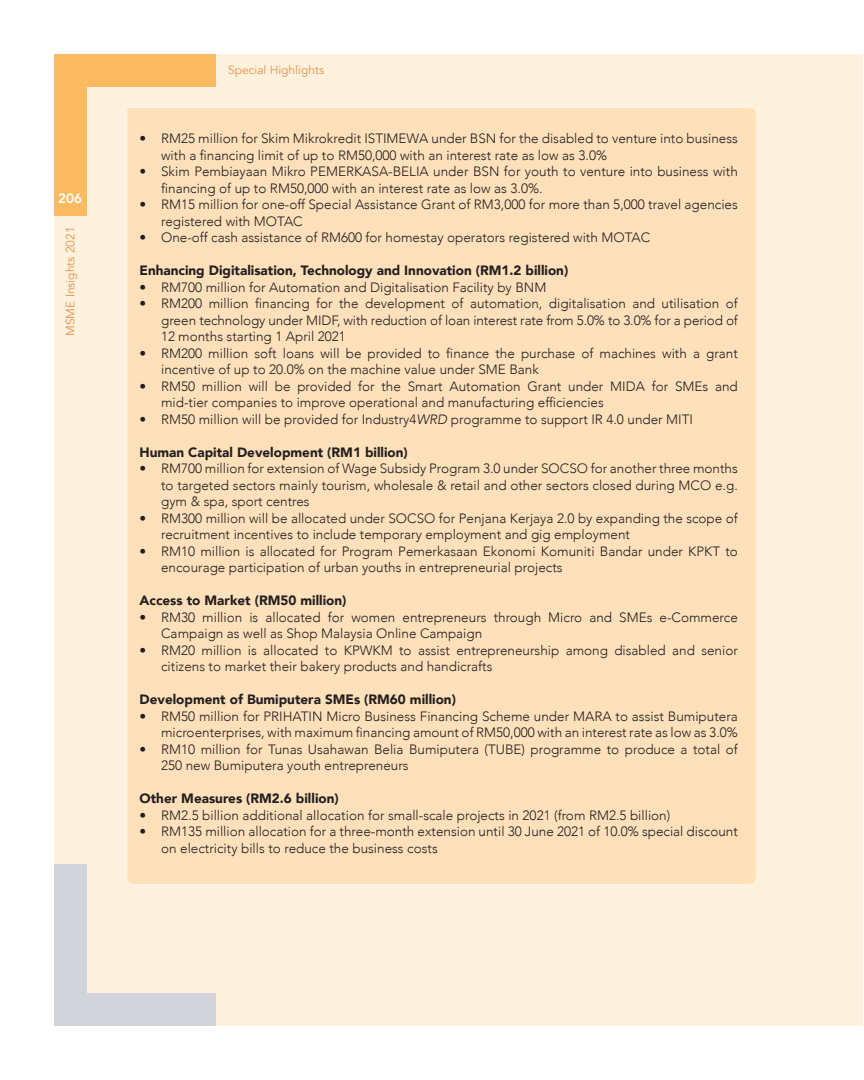
<style>
.page{position:relative;width:864px;height:1080px;background:#fff}
.page>*{position:absolute;margin:0;border:0;box-sizing:border-box;transform-origin:0 0}
.t1{font:300 13.5px/16.5px "Avenir";color:#231f20}
.t2{font:900 13.5px "Avenir";color:#231f20}
.t3{font:800 13.5px "Avenir";color:#fff}
.t4{font:12px "Avenir";color:#e7934d}
.s1{font-style:italic}
</style>
<div class="page">
<div style="left:54px;top:54px;width:808px;height:972px;background:#fef1de"></div>
<div style="left:54px;top:993px;width:162px;height:33px;background:#d1d5da"></div>
<div style="left:54px;top:864px;width:33px;height:162px;background:#d1d5da"></div>
<div style="left:54px;top:54px;width:162px;height:33px;background:#fcba61"></div>
<div style="left:54px;top:54px;width:33px;height:162px;background:#fcba61"></div>
<div style="left:127px;top:108px;width:629px;height:776px;background:#fee0ba"></div>
<p class="t3" style="left:58px;top:187px;width:25px">206</p>
<p class="t4" style="left:63px;top:336px;width:111px;rotate:-90deg">MSME Insights 2021</p>
<p class="t4" style="left:228px;top:62px;width:98px">Special Highlights</p>
<p class="t1" style="left:161px;top:130px;width:578px;text-indent:-22px">• RM25 million for Skim Mikrokredit ISTIMEWA under BSN for the disabled to venture into business with a financing limit of up to RM50,000 with an interest rate as low as 3.0%</p>
<p class="t1" style="left:161px;top:163px;width:578px;text-indent:-22px">• Skim Pembiayaan Mikro PEMERKASA-BELIA under BSN for youth to venture into business with financing of up to RM50,000 with an interest rate as low as 3.0%.</p>
<p class="t1" style="left:161px;top:196px;width:578px;text-indent:-22px">• RM15 million for one-off Special Assistance Grant of RM3,000 for more than 5,000 travel agencies registered with MOTAC</p>
<p class="t1" style="left:140px;top:229px;width:512px">• One-off cash assistance of RM600 for homestay operators registered with MOTAC</p>
<p class="t2" style="left:140px;top:259px;width:430px">Enhancing Digitalisation, Technology and Innovation (RM1.2 billion)</p>
<p class="t1" style="left:140px;top:279px;width:408px">• RM700 million for Automation and Digitalisation Facility by BNM</p>
<p class="t1" style="left:140px;top:295px;width:600px;text-align:right">• RM200 million financing for the development of automation, digitalisation and utilisation of green technology under MIDF, with reduction of loan interest rate from 5.0% to 3.0% for a period of</p>
<p class="t1" style="left:161px;top:328px;width:186px">12 months starting 1 April 2021</p>
<p class="t1" style="left:161px;top:345px;width:578px;text-indent:-22px">• RM200 million soft loans will be provided to finance the purchase of machines with a grant incentive of up to 20.0% on the machine value under SME Bank</p>
<p class="t1" style="left:140px;top:378px;width:600px">• RM50 million will be provided for the Smart Automation Grant under MIDA for SMEs and</p>
<p class="t1" style="left:161px;top:394px;width:444px">mid-tier companies to improve operational and manufacturing efficiencies</p>
<p class="t1" style="left:140px;top:411px;width:555px">• RM50 million will be provided for Industry4<span class="s1">WRD</span> programme to support IR 4.0 under MITI</p>
<p class="t2" style="left:140px;top:440px;width:270px">Human Capital Development (RM1 billion)</p>
<p class="t1" style="left:161px;top:460px;width:578px;text-align:justify;text-indent:-22px">• RM700 million for extension of Wage Subsidy Program 3.0 under SOCSO for another three months to targeted sectors mainly tourism, wholesale &amp; retail and other sectors closed during MCO e.g. gym &amp; spa, sport centres</p>
<p class="t1" style="left:161px;top:510px;width:578px;text-indent:-22px">• RM300 million will be allocated under SOCSO for Penjana Kerjaya 2.0 by expanding the scope of recruitment incentives to include temporary employment and gig employment</p>
<p class="t1" style="left:161px;top:543px;width:578px;text-indent:-22px">• RM10 million is allocated for Program Pemerkasaan Ekonomi Komuniti Bandar under KPKT to encourage participation of urban youths in entrepreneurial projects</p>
<p class="t2" style="left:140px;top:589px;width:208px">Access to Market (RM50 million)</p>
<p class="t1" style="left:161px;top:609px;width:578px;text-indent:-22px">• RM30 million is allocated for women entrepreneurs through Micro and SMEs e-Commerce<br>Campaign as well as Shop Malaysia Online Campaign</p>
<p class="t1" style="left:161px;top:642px;width:578px;text-indent:-22px">• RM20 million is allocated to KPWKM to assist entrepreneurship among disabled and senior citizens to market their bakery products and handicrafts</p>
<p class="t2" style="left:140px;top:688px;width:318px">Development of Bumiputera SMEs (RM60 million)</p>
<p class="t1" style="left:140px;top:708px;width:600px;text-align:right">• RM50 million for PRIHATIN Micro Business Financing Scheme under MARA to assist Bumiputera microenterprises, with maximum financing amount of RM50,000 with an interest rate as low as 3.0%</p>
<p class="t1" style="left:140px;top:741px;width:600px">• RM10 million for Tunas Usahawan Belia Bumiputera (TUBE) programme to produce a total of</p>
<p class="t1" style="left:161px;top:757px;width:249px">250 new Bumiputera youth entrepreneurs</p>
<p class="t2" style="left:140px;top:787px;width:201px">Other Measures (RM2.6 billion)</p>
<p class="t1" style="left:140px;top:807px;width:532px">• RM2.5 billion additional allocation for small-scale projects in 2021 (from RM2.5 billion)</p>
<p class="t1" style="left:161px;top:823px;width:578px;text-indent:-22px">• RM135 million allocation for a three-month extension until 30 June 2021 of 10.0% special discount on electricity bills to reduce the business costs</p>
</div>
